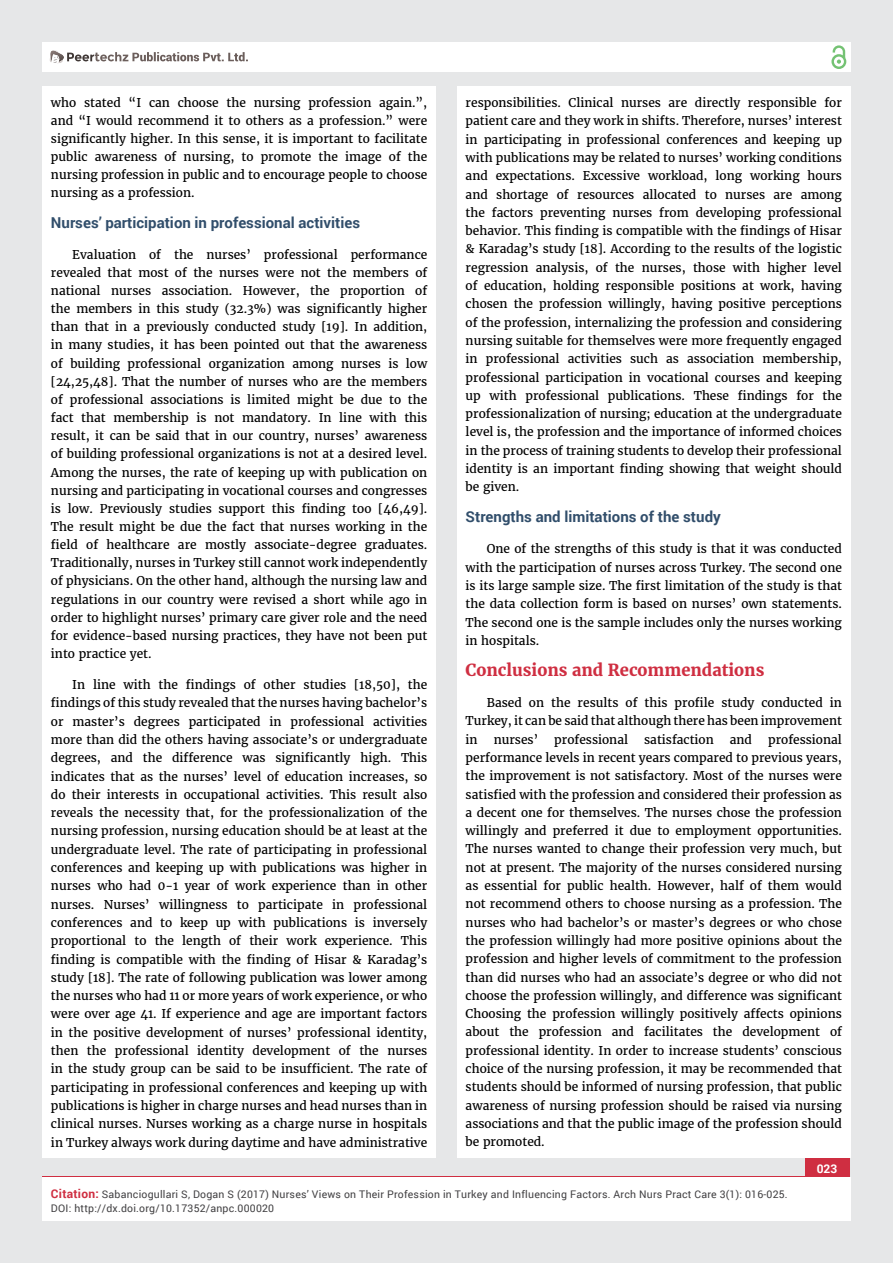
<style>
.page{position:relative;width:893px;height:1263px;background:#e6e7e8}
.page>*{position:absolute;margin:0;border:0;box-sizing:border-box;transform-origin:0 0}
.t1{font:700 16.5px "Merriweather";color:#cf2e41}
.t2{font:700 15px "Roboto";color:#314e6b}
.t3{font:12px/18.3px "Merriweather";color:#000;text-align:justify}
.t4{font:700 12px "Roboto";color:#fff}
.t5{font:10.5px/13.5px "Roboto";letter-spacing:.02em;color:#414042}
.s1{font-weight:700;font-size:12px;color:#cf2e41}
</style>
<div class="page">
<div style="left:42px;top:43px;width:808px;height:29px;background:#fff"></div>
<div style="left:831px;top:54px;width:15px;height:15px;border:2px solid #74c273;border-radius:50%"></div>
<svg style="left:831px;top:45px;width:15px;height:19px"></svg>
<div style="left:805px;top:1157px;width:45px;height:52px;background:#cf2e41"></div>
<svg style="left:49px;top:50px;width:199px;height:14px"></svg>
<div style="left:42px;top:1177px;width:809px;height:43px;background:#fff"></div>
<div style="left:42px;top:87px;width:394px;height:1071px;background:#fff"></div>
<div style="left:457px;top:87px;width:393px;height:1071px;background:#fff"></div>
<p class="t3" style="left:51px;top:94px;width:378px">who stated “I can choose the nursing profession again.”, and “I would recommend it to others as a profession.” were significantly higher. In this sense, it is important to facilitate public awareness of nursing, to promote the image of the nursing profession in public and to encourage people to choose nursing as a profession.</p>
<p class="t2" style="left:51px;top:212px;width:311px">Nurses’ participation in professional activities</p>
<p class="t3" style="left:51px;top:245px;width:378px;text-indent:21px">Evaluation of the nurses’ professional performance revealed that most of the nurses were not the members of national nurses association. However, the proportion of the members in this study (32.3%) was significantly higher than that in a previously conducted study [19]. In addition, in many studies, it has been pointed out that the awareness of building professional organization among nurses is low [24,25,48]. That the number of nurses who are the members of professional associations is limited might be due to the fact that membership is not mandatory. In line with this result, it can be said that in our country, nurses’ awareness of building professional organizations is not at a desired level.<br>Among the nurses, the rate of keeping up with publication on nursing and participating in vocational courses and congresses is low. Previously studies support this finding too [46,49].<br>The result might be due the fact that nurses working in the field of healthcare are mostly associate-degree graduates.<br>Traditionally, nurses in Turkey still cannot work independently of physicians. On the other hand, although the nursing law and regulations in our country were revised a short while ago in order to highlight nurses’ primary care giver role and the need for evidence-based nursing practices, they have not been put into practice yet.</p>
<p class="t3" style="left:51px;top:676px;width:378px;text-indent:21px">In line with the findings of other studies [18,50], the findings of this study revealed that the nurses having bachelor’s or master’s degrees participated in professional activities more than did the others having associate’s or undergraduate degrees, and the difference was significantly high. This indicates that as the nurses’ level of education increases, so do their interests in occupational activities. This result also reveals the necessity that, for the professionalization of the nursing profession, nursing education should be at least at the undergraduate level. The rate of participating in professional conferences and keeping up with publications was higher in nurses who had 0-1 year of work experience than in other nurses. Nurses’ willingness to participate in professional conferences and to keep up with publications is inversely proportional to the length of their work experience. This finding is compatible with the finding of Hisar &amp; Karadag’s study [18]. The rate of following publication was lower among the nurses who had 11 or more years of work experience, or who were over age 41. If experience and age are important factors in the positive development of nurses’ professional identity, then the professional identity development of the nurses in the study group can be said to be insufficient. The rate of participating in professional conferences and keeping up with publications is higher in charge nurses and head nurses than in clinical nurses. Nurses working as a charge nurse in hospitals in Turkey always work during daytime and have administrative</p>
<p class="t3" style="left:466px;top:94px;width:378px">responsibilities. Clinical nurses are directly responsible for patient care and they work in shifts. Therefore, nurses’ interest in participating in professional conferences and keeping up with publications may be related to nurses’ working conditions and expectations. Excessive workload, long working hours and shortage of resources allocated to nurses are among the factors preventing nurses from developing professional behavior. This finding is compatible with the findings of Hisar &amp; Karadag’s study [18]. According to the results of the logistic regression analysis, of the nurses, those with higher level of education, holding responsible positions at work, having chosen the profession willingly, having positive perceptions of the profession, internalizing the profession and considering nursing suitable for themselves were more frequently engaged in professional activities such as association membership, professional participation in vocational courses and keeping up with professional publications. These findings for the professionalization of nursing; education at the undergraduate level is, the profession and the importance of informed choices in the process of training students to develop their professional identity is an important finding showing that weight should be given.</p>
<p class="t2" style="left:466px;top:507px;width:257px">Strengths and limitations of the study</p>
<p class="t3" style="left:466px;top:540px;width:378px;text-indent:21px">One of the strengths of this study is that it was conducted with the participation of nurses across Turkey. The second one is its large sample size. The first limitation of the study is that the data collection form is based on nurses’ own statements.<br>The second one is the sample includes only the nurses working in hospitals.</p>
<h1 class="t1" style="left:466px;top:660px;width:300px">Conclusions and Recommendations</h1>
<p class="t3" style="left:466px;top:694px;width:378px;text-indent:21px">Based on the results of this profile study conducted in Turkey, it can be said that although there has been improvement in</p>
<p class="t3" style="left:494px;top:730px;width:46px">nurses’</p>
<p class="t3" style="left:554px;top:730px;width:75px">professional</p>
<p class="t3" style="left:644px;top:730px;width:71px">satisfaction</p>
<p class="t3" style="left:730px;top:730px;width:24px">and</p>
<p class="t3" style="left:466px;top:730px;width:378px;text-indent:302px">professional performance levels in recent years compared to previous years, the improvement is not satisfactory. Most of the nurses were satisfied with the profession and considered their profession as a decent one for themselves. The nurses chose the profession willingly and preferred it due to employment opportunities.<br>The nurses wanted to change their profession very much, but not at present. The majority of the nurses considered nursing as essential for public health. However, half of them would not recommend others to choose nursing as a profession. The nurses who had bachelor’s or master’s degrees or who chose the profession willingly had more positive opinions about the profession and higher levels of commitment to the profession than did nurses who had an associate’s degree or who did not choose the profession willingly, and difference was significant Choosing the profession willingly positively affects opinions about the profession and facilitates the development of professional identity. In order to increase students’ conscious choice of the nursing profession, it may be recommended that students should be informed of nursing profession, that public awareness of nursing profession should be raised via nursing associations and that the public image of the profession should be promoted.</p>
<p class="t4" style="left:817px;top:1161px;width:22px">023</p>
<p class="t5" style="left:51px;top:1188px;width:738px"><span class="s1">Citation:</span> Sabanciogullari S, Dogan S (2017) Nurses’ Views on Their Profession in Turkey and Influencing Factors. Arch Nurs Pract Care 3(1): 016-025.<br>DOI: http://dx.doi.org/10.17352/anpc.000020</p>
</div>
